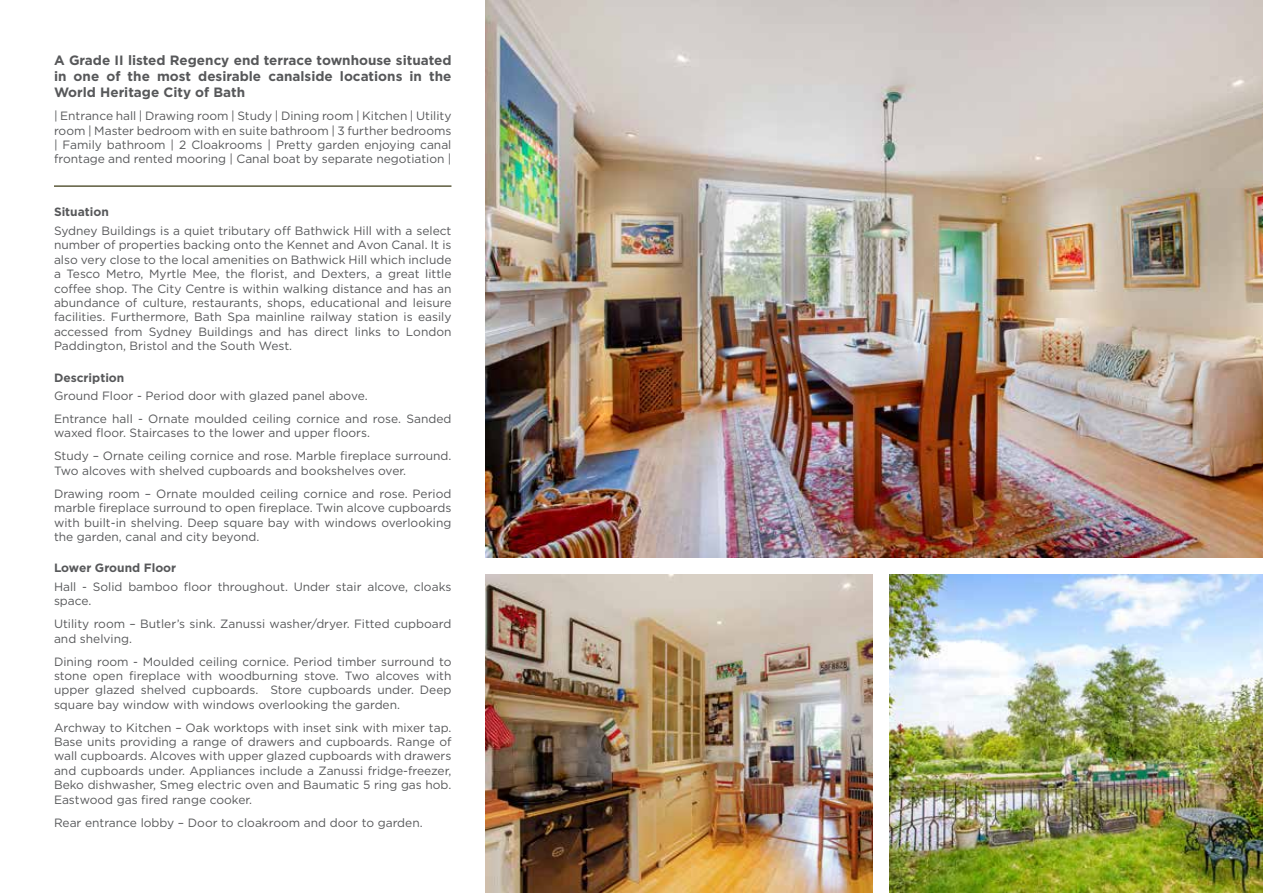
<style>
.page{position:relative;width:1263px;height:893px;background:#fff}
.page>*{position:absolute;margin:0;border:0;box-sizing:border-box;transform-origin:0 0}
.t1{font:700 13.5px/16.2px "Gotham";color:#57585a;text-align:justify}
.t2{font:12px/14.4px "Gotham";color:#57585a;text-align:justify}
.t3{font:700 12px "Gotham";color:#57585a}
</style>
<div class="page">
<img style="left:485px;top:574px;width:387px;height:319px">
<img style="left:889px;top:574px;width:374px;height:319px">
<img style="left:485px;top:0;width:778px;height:557px">
<hr style="left:54px;top:185px;width:397px;height:2px;background:#5d5b3c">
<p class="t1" style="left:54px;top:52px;width:399px">A Grade II listed Regency end terrace townhouse situated in one of the most desirable canalside locations in the World Heritage City of Bath</p>
<p class="t2" style="left:54px;top:108px;width:399px">| Entrance hall | Drawing room | Study | Dining room | Kitchen | Utility room | Master bedroom with en suite bathroom | 3 further bedrooms | Family bathroom | 2 Cloakrooms | Pretty garden enjoying canal frontage and rented mooring | Canal boat by separate negotiation |</p>
<p class="t3" style="left:54px;top:204px;width:56px">Situation</p>
<p class="t2" style="left:54px;top:223px;width:399px">Sydney Buildings is a quiet tributary off Bathwick Hill with a select number of properties backing onto the Kennet and Avon Canal. It is also very close to the local amenities on Bathwick Hill which include a Tesco Metro, Myrtle Mee, the florist, and Dexters, a great little coffee shop. The City Centre is within walking distance and has an abundance of culture, restaurants, shops, educational and leisure facilities. Furthermore, Bath Spa mainline railway station is easily accessed from Sydney Buildings and has direct links to London Paddington, Bristol and the South West.</p>
<p class="t3" style="left:54px;top:369px;width:72px">Description</p>
<p class="t2" style="left:54px;top:388px;width:315px">Ground Floor - Period door with glazed panel above.</p>
<p class="t2" style="left:54px;top:411px;width:399px">Entrance hall - Ornate moulded ceiling cornice and rose. Sanded waxed floor. Staircases to the lower and upper floors.</p>
<p class="t2" style="left:54px;top:449px;width:399px">Study – Ornate ceiling cornice and rose. Marble fireplace surround.<br>Two alcoves with shelved cupboards and bookshelves over.</p>
<p class="t2" style="left:54px;top:486px;width:399px">Drawing room – Ornate moulded ceiling cornice and rose. Period marble fireplace surround to open fireplace. Twin alcove cupboards with built-in shelving. Deep square bay with windows overlooking the garden, canal and city beyond.</p>
<p class="t3" style="left:54px;top:560px;width:124px">Lower Ground Floor</p>
<p class="t2" style="left:54px;top:579px;width:399px">Hall - Solid bamboo floor throughout. Under stair alcove, cloaks space.</p>
<p class="t2" style="left:54px;top:617px;width:399px">Utility room – Butler’s sink. Zanussi washer/dryer. Fitted cupboard and shelving.</p>
<p class="t2" style="left:54px;top:654px;width:399px">Dining room - Moulded ceiling cornice. Period timber surround to stone open fireplace with woodburning stove. Two alcoves with upper glazed shelved cupboards. Store cupboards under. Deep square bay window with windows overlooking the garden.</p>
<p class="t2" style="left:54px;top:720px;width:399px">Archway to Kitchen – Oak worktops with inset sink with mixer tap.<br>Base units providing a range of drawers and cupboards. Range of wall cupboards. Alcoves with upper glazed cupboards with drawers and cupboards under. Appliances include a Zanussi fridge-freezer, Beko dishwasher, Smeg electric oven and Baumatic 5 ring gas hob.<br>Eastwood gas fired range cooker.</p>
<p class="t2" style="left:54px;top:815px;width:370px">Rear entrance lobby – Door to cloakroom and door to garden.</p>
</div>
